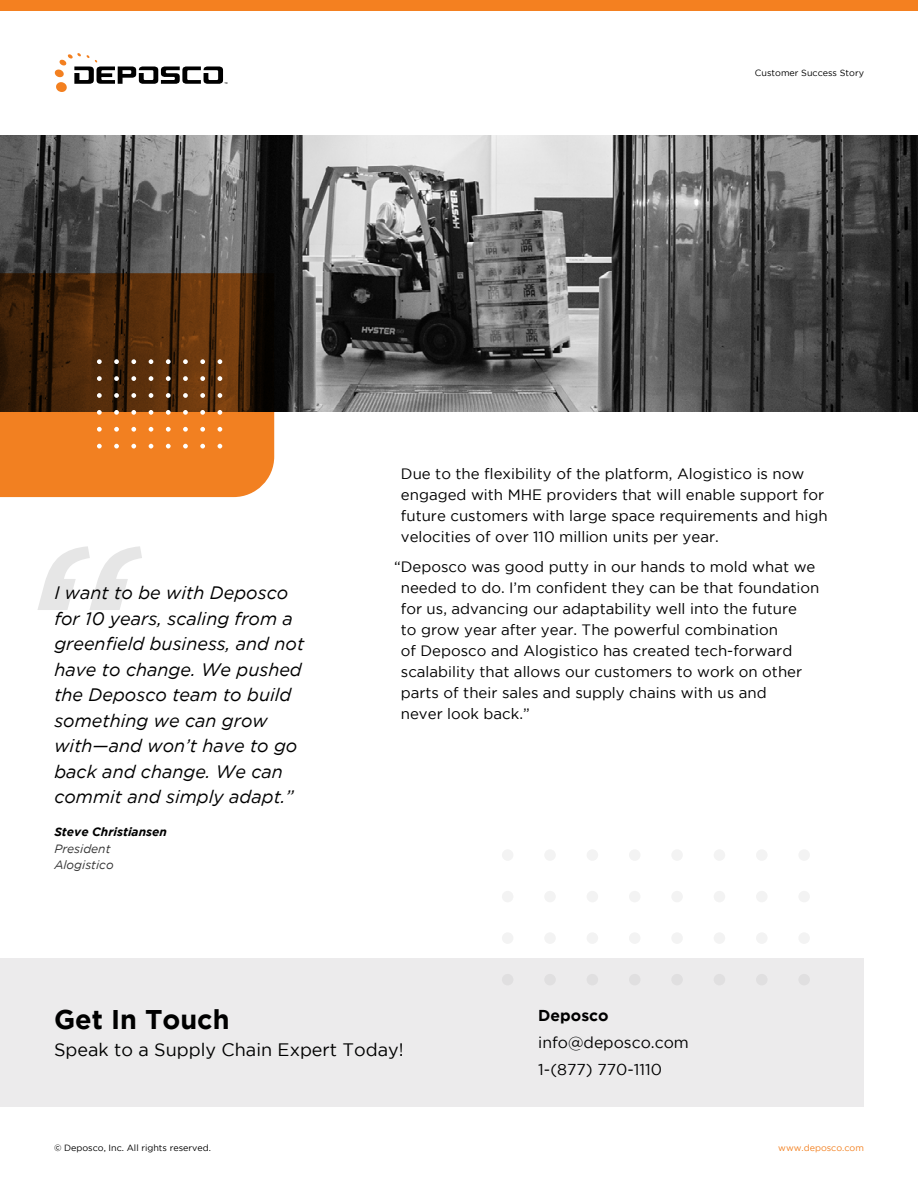
<style>
.page{position:relative;width:918px;height:1188px;background:#fff}
.page>*{position:absolute;margin:0;border:0;box-sizing:border-box;transform-origin:0 0}
.t1{font:700 27px "Gotham";color:#000}
.t2{font:italic 18px/25.5px "Gotham";color:#000}
.t3{font:18px "Gotham";color:#000}
.t4{font:15.75px/27px "Gotham";color:#000}
.t5{font:700 15.75px "Gotham";color:#000}
.t6{font:15px/21px "Gotham";color:#000}
.t7{font:italic 12px/16.5px "Gotham";color:#333}
.t8{font:italic 700 12px "Gotham";color:#000}
.t9{font:9px "Gotham";color:#000}
.t10{font:9px "Gotham";color:#f38020}
</style>
<div class="page">
<div style="left:0;top:0;width:918px;height:11px;background:#f48020"></div>
<svg style="left:55px;top:53px;width:172px;height:39px"></svg>
<div style="left:0;top:958px;width:864px;height:149px;background:#ecebec"></div>
<svg style="left:37px;top:546px;width:105px;height:64px"></svg>
<div style="left:798px;top:974px;width:12px;height:11px;background:#e0dfe0;border-radius:50%"></div>
<div style="left:798px;top:932px;width:12px;height:12px;background:#f3f3f3;border-radius:50%"></div>
<div style="left:798px;top:891px;width:12px;height:11px;background:#f3f3f3;border-radius:50%"></div>
<div style="left:798px;top:849px;width:12px;height:12px;background:#f3f3f3;border-radius:50%"></div>
<div style="left:756px;top:974px;width:12px;height:11px;background:#e0dfe0;border-radius:50%"></div>
<div style="left:756px;top:932px;width:12px;height:12px;background:#f3f3f3;border-radius:50%"></div>
<div style="left:756px;top:891px;width:12px;height:11px;background:#f3f3f3;border-radius:50%"></div>
<div style="left:756px;top:849px;width:12px;height:12px;background:#f3f3f3;border-radius:50%"></div>
<div style="left:714px;top:974px;width:11px;height:11px;background:#e0dfe0;border-radius:50%"></div>
<div style="left:714px;top:932px;width:11px;height:12px;background:#f3f3f3;border-radius:50%"></div>
<div style="left:714px;top:891px;width:11px;height:11px;background:#f3f3f3;border-radius:50%"></div>
<div style="left:714px;top:849px;width:11px;height:12px;background:#f3f3f3;border-radius:50%"></div>
<div style="left:671px;top:974px;width:12px;height:11px;background:#e0dfe0;border-radius:50%"></div>
<div style="left:671px;top:932px;width:12px;height:12px;background:#f3f3f3;border-radius:50%"></div>
<div style="left:671px;top:891px;width:12px;height:11px;background:#f3f3f3;border-radius:50%"></div>
<div style="left:671px;top:849px;width:12px;height:12px;background:#f3f3f3;border-radius:50%"></div>
<div style="left:629px;top:974px;width:12px;height:11px;background:#e0dfe0;border-radius:50%"></div>
<div style="left:629px;top:932px;width:12px;height:12px;background:#f3f3f3;border-radius:50%"></div>
<div style="left:629px;top:891px;width:12px;height:11px;background:#f3f3f3;border-radius:50%"></div>
<div style="left:629px;top:849px;width:12px;height:12px;background:#f3f3f3;border-radius:50%"></div>
<div style="left:587px;top:974px;width:11px;height:11px;background:#e0dfe0;border-radius:50%"></div>
<div style="left:587px;top:932px;width:11px;height:12px;background:#f3f3f3;border-radius:50%"></div>
<div style="left:587px;top:891px;width:11px;height:11px;background:#f3f3f3;border-radius:50%"></div>
<div style="left:587px;top:849px;width:11px;height:12px;background:#f3f3f3;border-radius:50%"></div>
<div style="left:544px;top:974px;width:12px;height:11px;background:#e0dfe0;border-radius:50%"></div>
<div style="left:544px;top:932px;width:12px;height:12px;background:#f3f3f3;border-radius:50%"></div>
<div style="left:544px;top:891px;width:12px;height:11px;background:#f3f3f3;border-radius:50%"></div>
<div style="left:544px;top:849px;width:12px;height:12px;background:#f3f3f3;border-radius:50%"></div>
<div style="left:502px;top:974px;width:12px;height:11px;background:#e0dfe0;border-radius:50%"></div>
<div style="left:502px;top:932px;width:12px;height:12px;background:#f3f3f3;border-radius:50%"></div>
<div style="left:502px;top:891px;width:12px;height:11px;background:#f3f3f3;border-radius:50%"></div>
<div style="left:502px;top:849px;width:12px;height:12px;background:#f3f3f3;border-radius:50%"></div>
<img style="left:0;top:135px;width:918px;height:276px">
<svg style="left:0;top:273px;width:274px;height:224px;background:#884813"></svg>
<svg style="left:97px;top:444px;width:5px;height:5px"></svg>
<svg style="left:97px;top:427px;width:5px;height:5px"></svg>
<svg style="left:97px;top:410px;width:5px;height:5px"></svg>
<svg style="left:97px;top:393px;width:5px;height:5px"></svg>
<svg style="left:97px;top:376px;width:5px;height:5px"></svg>
<svg style="left:97px;top:359px;width:5px;height:5px"></svg>
<svg style="left:114px;top:444px;width:5px;height:5px"></svg>
<svg style="left:114px;top:427px;width:5px;height:5px"></svg>
<svg style="left:114px;top:410px;width:5px;height:5px"></svg>
<svg style="left:114px;top:393px;width:5px;height:5px"></svg>
<svg style="left:114px;top:376px;width:5px;height:5px"></svg>
<svg style="left:114px;top:359px;width:5px;height:5px"></svg>
<svg style="left:131px;top:444px;width:5px;height:5px"></svg>
<svg style="left:131px;top:427px;width:5px;height:5px"></svg>
<svg style="left:131px;top:410px;width:5px;height:5px"></svg>
<svg style="left:131px;top:393px;width:5px;height:5px"></svg>
<svg style="left:131px;top:376px;width:5px;height:5px"></svg>
<svg style="left:131px;top:359px;width:5px;height:5px"></svg>
<svg style="left:149px;top:444px;width:4px;height:5px"></svg>
<svg style="left:149px;top:427px;width:4px;height:5px"></svg>
<svg style="left:149px;top:410px;width:4px;height:5px"></svg>
<svg style="left:149px;top:393px;width:4px;height:5px"></svg>
<svg style="left:149px;top:376px;width:4px;height:5px"></svg>
<svg style="left:149px;top:359px;width:4px;height:5px"></svg>
<svg style="left:166px;top:444px;width:5px;height:5px"></svg>
<svg style="left:166px;top:427px;width:5px;height:5px"></svg>
<svg style="left:166px;top:410px;width:5px;height:5px"></svg>
<svg style="left:166px;top:393px;width:5px;height:5px"></svg>
<svg style="left:166px;top:376px;width:5px;height:5px"></svg>
<svg style="left:166px;top:359px;width:5px;height:5px"></svg>
<svg style="left:183px;top:444px;width:5px;height:5px"></svg>
<svg style="left:183px;top:427px;width:5px;height:5px"></svg>
<svg style="left:183px;top:410px;width:5px;height:5px"></svg>
<svg style="left:183px;top:393px;width:5px;height:5px"></svg>
<svg style="left:183px;top:376px;width:5px;height:5px"></svg>
<svg style="left:183px;top:359px;width:5px;height:5px"></svg>
<svg style="left:200px;top:444px;width:5px;height:5px"></svg>
<svg style="left:200px;top:427px;width:5px;height:5px"></svg>
<svg style="left:200px;top:410px;width:5px;height:5px"></svg>
<svg style="left:200px;top:393px;width:5px;height:5px"></svg>
<svg style="left:200px;top:376px;width:5px;height:5px"></svg>
<svg style="left:200px;top:359px;width:5px;height:5px"></svg>
<svg style="left:218px;top:444px;width:4px;height:5px"></svg>
<svg style="left:218px;top:427px;width:4px;height:5px"></svg>
<svg style="left:218px;top:410px;width:4px;height:5px"></svg>
<svg style="left:218px;top:393px;width:4px;height:5px"></svg>
<svg style="left:218px;top:376px;width:4px;height:5px"></svg>
<svg style="left:218px;top:359px;width:4px;height:5px"></svg>
<p class="t9" style="left:755px;top:68px;width:111px">Customer Success Story</p>
<p class="t2" style="left:54px;top:580px;width:251px">I want to be with Deposco for 10 years, scaling from a greenfield business, and not have to change. We pushed the Deposco team to build something we can grow with—and won’t have to go back and change. We can commit and simply adapt.”</p>
<p class="t8" style="left:54px;top:825px;width:114px">Steve Christiansen</p>
<p class="t7" style="left:54px;top:840px;width:61px">President<br>Alogistico</p>
<p class="t6" style="left:401px;top:463px;width:428px">Due to the flexibility of the platform, Alogistico is now engaged with MHE providers that will enable support for future customers with large space requirements and high velocities of over 110 million units per year.</p>
<p class="t6" style="left:401px;top:556px;width:420px;text-indent:-7px">“Deposco was good putty in our hands to mold what we needed to do. I’m confident they can be that foundation for us, advancing our adaptability well into the future<br>to grow year after year. The powerful combination<br>of Deposco and Alogistico has created tech-forward scalability that allows our customers to work on other parts of their sales and supply chains with us and<br>never look back.”</p>
<h1 class="t1" style="left:54px;top:1004px;width:177px">Get In Touch</h1>
<p class="t3" style="left:54px;top:1040px;width:351px">Speak to a Supply Chain Expert Today!</p>
<p class="t5" style="left:538px;top:1006px;width:72px">Deposco</p>
<p class="t4" style="left:538px;top:1028px;width:152px">info@deposco.com<br>1-(877) 770-1110</p>
<p class="t9" style="left:54px;top:1143px;width:158px">© Deposco, Inc. All rights reserved.</p>
<p class="t10" style="left:778px;top:1143px;width:87px">www.deposco.com</p>
</div>
